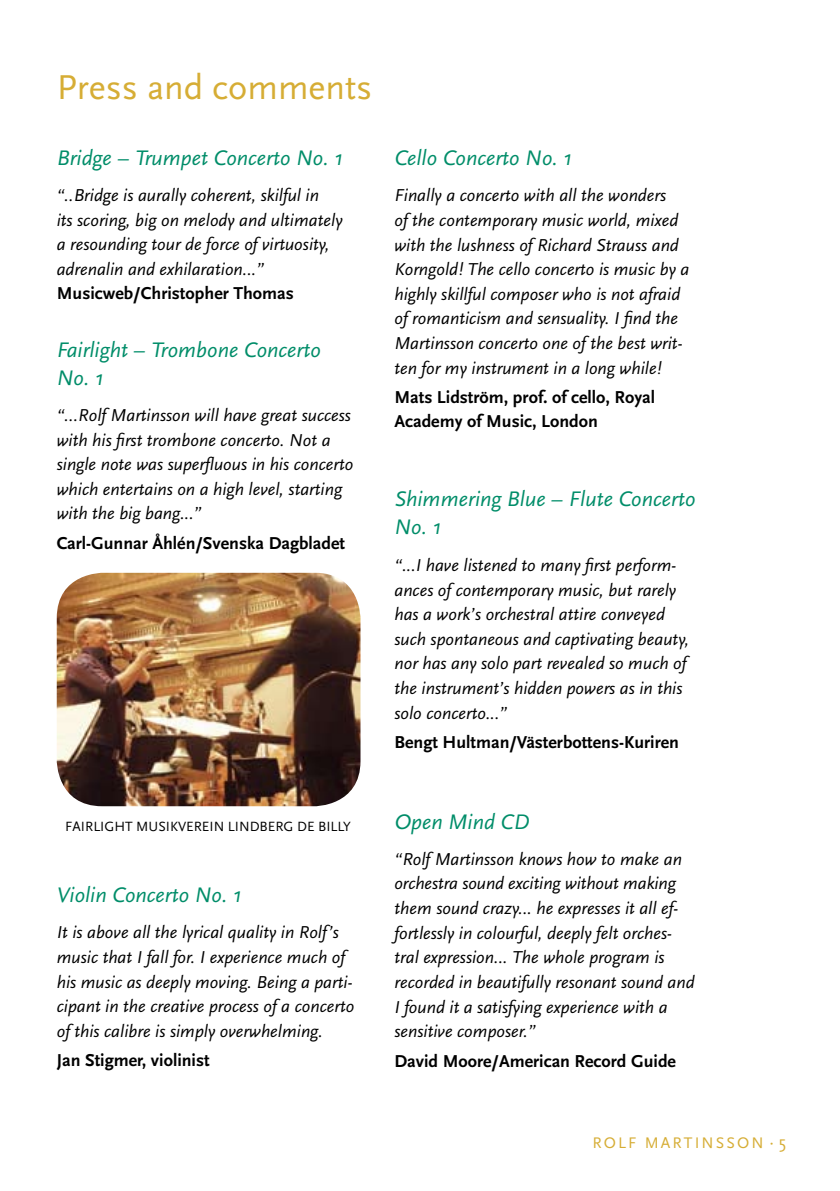
<style>
.page{position:relative;width:840px;height:1191px;background:#fff}
.page>*{position:absolute;margin:0;border:0;box-sizing:border-box;transform-origin:0 0}
.t1{font:36px "Scala Sans";color:#d6ad35}
.t2{font:italic 22px/28px "Scala Sans";color:#008d69}
.t3{font:italic 18px/24.6px "Scala Sans";color:#000}
.t4{font:700 18px/24px "Scala Sans";color:#000}
.t5{font:16px "Scala Sans";letter-spacing:.13em;color:#d6ad35}
.t6{font:14px "Scala Sans";color:#000}
.s1{font-size:18px}
</style>
<div class="page">
<img style="left:57px;top:573px;width:303px;height:233px">
<h1 class="t1" style="left:57px;top:67px;width:317px">Press and comments</h1>
<p class="t2" style="left:57px;top:144px;width:287px">Bridge – Trumpet Concerto No. 1</p>
<p class="t3" style="left:57px;top:183px;width:287px">“..Bridge is aurally coherent, skilful in<br>its scoring, big on melody and ultimately a resounding tour de force of virtuosity, adrenalin and exhilaration...”</p>
<p class="t4" style="left:57px;top:282px;width:238px">Musicweb/Christopher Thomas</p>
<p class="t2" style="left:57px;top:336px;width:265px">Fairlight – Trombone Concerto<br>No. 1</p>
<p class="t3" style="left:57px;top:403px;width:298px">“...Rolf Martinsson will have great success with his first trombone concerto. Not a single note was superfluous in his concerto which entertains on a high level, starting with the big bang...”</p>
<p class="t4" style="left:57px;top:532px;width:289px">Carl-Gunnar Åhlén/Svenska Dagbladet</p>
<p class="t2" style="left:394px;top:144px;width:178px">Cello Concerto No. 1</p>
<p class="t3" style="left:394px;top:183px;width:296px">Finally a concerto with all the wonders<br>of the contemporary music world, mixed with the lushness of Richard Strauss and Korngold! The cello concerto is music by a highly skillful composer who is not afraid of romanticism and sensuality. I find the Martinsson concerto one of the best writ&shy;ten for my instrument in a long while!</p>
<p class="t4" style="left:394px;top:386px;width:262px">Mats Lidström, prof. of cello, Royal<br>Academy of Music, London</p>
<p class="t2" style="left:394px;top:485px;width:302px">Shimmering Blue – Flute Concerto<br>No. 1</p>
<p class="t3" style="left:394px;top:553px;width:296px">“...I have listened to many first perform&shy;ances of contemporary music, but rarely has a work’s orchestral attire conveyed such spontaneous and captivating beauty, nor has any solo part revealed so much of the instrument’s hidden powers as in this solo concerto...”</p>
<p class="t4" style="left:394px;top:731px;width:286px">Bengt Hultman/Västerbottens-Kuriren</p>
<p class="t6" style="left:65px;top:819px;width:287px">FAIRLIGHT MUSIKVEREIN LINDBERG DE BILLY</p>
<p class="t2" style="left:57px;top:881px;width:186px">Violin Concerto No. 1</p>
<p class="t3" style="left:57px;top:920px;width:299px">It is above all the lyrical quality in Rolf’s music that I fall for. I experience much of his music as deeply moving. Being a parti&shy;cipant in the creative process of a concerto of this calibre is simply overwhelming.</p>
<p class="t4" style="left:57px;top:1049px;width:154px">Jan Stigmer, violinist</p>
<p class="t2" style="left:394px;top:808px;width:136px">Open Mind CD</p>
<p class="t3" style="left:394px;top:847px;width:301px">“Rolf Martinsson knows how to make an orchestra sound exciting without making them sound crazy... he expresses it all ef&shy;fortlessly in colourful, deeply felt orches&shy;tral expression... The whole program is recorded in beautifully resonant sound and I found it a satisfying experience with a sensitive composer.”</p>
<p class="t4" style="left:394px;top:1049px;width:283px">David Moore/American Record Guide</p>
<p class="t5" style="left:592px;top:1133px;width:195px">ROLF MARTINSSON <span class="s1">· 5</span></p>
</div>
